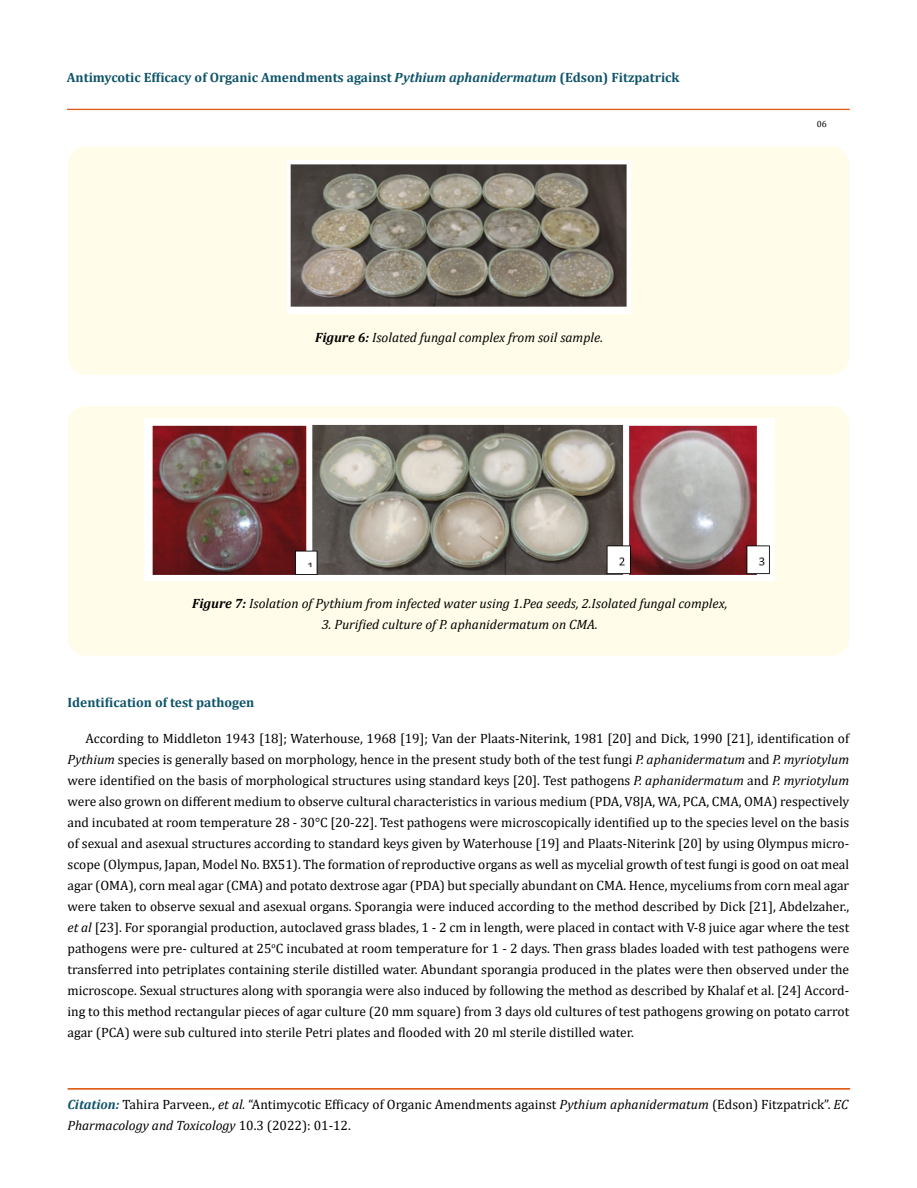
<style>
.page{position:relative;width:917px;height:1188px;background:#fff}
.page>*{position:absolute;margin:0;border:0;box-sizing:border-box;transform-origin:0 0}
.t1{font:13.5px/21px "Cambria";color:#000}
.t2{font:italic 13.5px "Cambria";color:#000}
.t3{font:700 13.5px "Cambria";color:#0e546a}
.t4{font:9px "Cambria";color:#000}
.s1{font-style:italic}
.s2{font-weight:700}
.s3{font-weight:700;font-style:italic;color:#0e546a}
</style>
<div class="page">
<div style="left:67px;top:109px;width:782px;height:1px;border:1px solid #e05d1a"></div>
<div style="left:68px;top:147px;width:781px;height:228px;background:#fffde9;border-radius:18px"></div>
<img style="left:288px;top:161px;width:342px;height:153px">
<div style="left:68px;top:406px;width:781px;height:250px;background:#fffde9;border-radius:18px"></div>
<img style="left:145px;top:419px;width:629px;height:162px">
<p class="t3" style="left:67px;top:68px;width:614px">Antimycotic Efficacy of Organic Amendments against <span class="s1">Pythium aphanidermatum</span> (Edson) Fitzpatrick</p>
<p class="t2" style="left:315px;top:328px;width:289px"><span class="s2">Figure 6:</span> Isolated fungal complex from soil sample.</p>
<p class="t4" style="left:816px;top:118px;width:11px">06</p>
<p class="t2" style="left:192px;top:594px;width:536px"><span class="s2">Figure 7:</span> Isolation of Pythium from infected water using 1.Pea seeds, 2.Isolated fungal complex,</p>
<p class="t2" style="left:322px;top:615px;width:278px">3. Purified culture of P. aphanidermatum on CMA.</p>
<p class="t3" style="left:68px;top:692px;width:188px">Identification of test pathogen</p>
<p class="t1" style="left:68px;top:727px;width:783px;text-align:justify;text-indent:18px">According to Middleton 1943 [18]; Waterhouse, 1968 [19]; Van der Plaats-Niterink, 1981 [20] and Dick, 1990 [21], identification of <span class="s1">Pythium</span> species is generally based on morphology, hence in the present study both of the test fungi <span class="s1">P. aphanidermatum</span> and <span class="s1">P. myriotylum </span>were identified on the basis of morphological structures using standard keys [20]. Test pathogens <span class="s1">P. aphanidermatum</span> and <span class="s1">P. myriotylum </span>were also grown on different medium to observe cultural characteristics in various medium (PDA, V8JA, WA, PCA, CMA, OMA) respectively and incubated at room temperature 28 - 30°C [20-22]. Test pathogens were microscopically identified up to the species level on the basis of sexual and asexual structures according to standard keys given by Waterhouse [19] and Plaats-Niterink [20] by using Olympus micro&shy;scope (Olympus, Japan, Model No. BX51). The formation of reproductive organs as well as mycelial growth of test fungi is good on oat meal agar (OMA), corn meal agar (CMA) and potato dextrose agar (PDA) but specially abundant on CMA. Hence, myceliums from corn meal agar were taken to observe sexual and asexual organs. Sporangia were induced according to the method described by Dick [21], Abdelzaher., <span class="s1">et al</span> [23]. For sporangial production, autoclaved grass blades, 1 - 2 cm in length, were placed in contact with V-8 juice agar where the test pathogens were pre- cultured at 25<sup>o</sup>C incubated at room temperature for 1 - 2 days. Then grass blades loaded with test pathogens were transferred into petriplates containing sterile distilled water. Abundant sporangia produced in the plates were then observed under the microscope. Sexual structures along with sporangia were also induced by following the method as described by Khalaf et al. [24] Accord&shy;ing to this method rectangular pieces of agar culture (20 mm square) from 3 days old cultures of test pathogens growing on potato carrot agar (PCA) were sub cultured into sterile Petri plates and flooded with 20 ml sterile distilled water.</p>
<p class="t1" style="left:68px;top:1094px;width:782px"><span class="s3">Citation:</span> Tahira Parveen., <span class="s1">et al.</span> “Antimycotic Efficacy of Organic Amendments against <span class="s1">Pythium aphanidermatum</span> (Edson) Fitzpatrick”. <span class="s1">EC<br>Pharmacology and Toxicology</span> 10.3 (2022): 01-12.</p>
</div>
